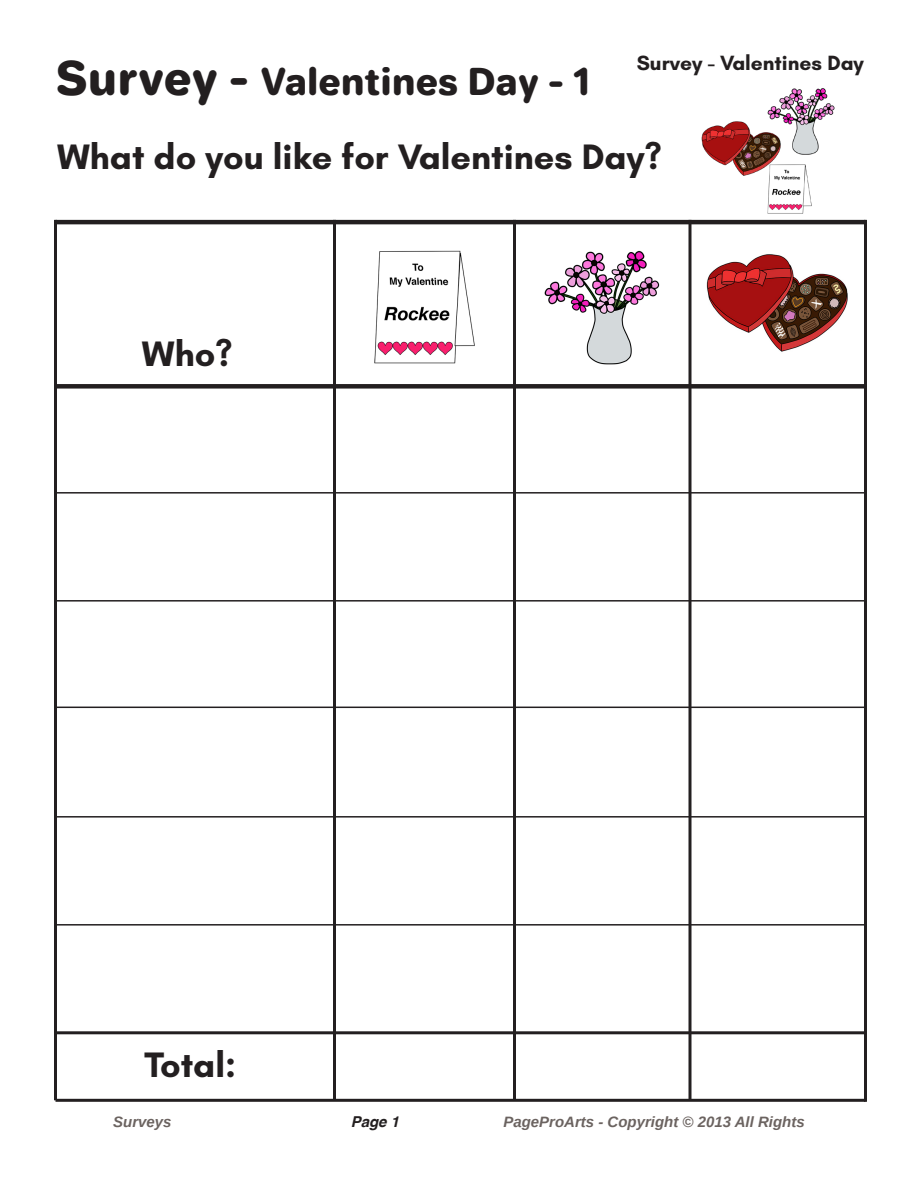
<style>
.page{position:relative;width:918px;height:1188px;background:#fff}
.page>*{position:absolute;margin:0;border:0;box-sizing:border-box;transform-origin:0 0}
.t1{font:700 36px "Glacial Indifference";color:#231f20}
.t2{font:36px "Jellee";color:#231f20}
.t3{font:700 21px "Glacial Indifference";color:#231f20}
.t4{font:italic 700 15px "Liberation Sans";color:#6b6360}
.t5{font:italic 700 15px "Helvetica";color:#231f20}
.s1{font-size:45px}
</style>
<div class="page">
<img style="left:706px;top:254px;width:142px;height:98px">
<img style="left:544px;top:250px;width:116px;height:115px">
<img style="left:374px;top:250px;width:101px;height:114px">
<hr style="left:56px;top:220px;width:810px;height:4px;background:#231f20">
<div style="left:56px;top:384px;width:810px;height:5px;background:#231f20"></div>
<hr style="left:56px;top:492px;width:810px;height:2px;background:#231f20">
<hr style="left:56px;top:600px;width:810px;height:2px;background:#231f20">
<hr style="left:56px;top:707px;width:810px;height:1px;background:#231f20">
<hr style="left:56px;top:816px;width:810px;height:2px;background:#231f20">
<hr style="left:56px;top:924px;width:810px;height:2px;background:#231f20">
<hr style="left:56px;top:1031px;width:810px;height:3px;background:#231f20">
<hr style="left:56px;top:1099px;width:810px;height:3px;background:#231f20">
<hr style="left:333px;top:220px;width:3px;height:880px;background:#231f20">
<hr style="left:513px;top:220px;width:3px;height:880px;background:#231f20">
<svg style="left:688px;top:224px;width:4px;height:875px;background:#585556"></svg>
<hr style="left:864px;top:220px;width:3px;height:882px;background:#231f20">
<hr style="left:54px;top:220px;width:3px;height:880px;background:#231f20">
<img style="left:701px;top:88px;width:134px;height:126px">
<p class="t2" style="left:56px;top:57px;width:537px"><span class="s1">Survey -</span> Valentines Day - 1</p>
<h2 class="t3" style="left:637px;top:50px;width:229px">Survey - Valentines Day</h2>
<p class="t1" style="left:57px;top:135px;width:606px">What do you like for Valentines Day?</p>
<p class="t1" style="left:142px;top:331px;width:93px">Who?</p>
<p class="t1" style="left:144px;top:1042px;width:93px">Total:</p>
<p class="t4" style="left:113px;top:1112px;width:60px">Surveys</p>
<p class="t5" style="left:351px;top:1109px;width:50px">Page 1</p>
<p class="t4" style="left:503px;top:1112px;width:303px">PageProArts - Copyright © 2013 All Rights</p>
</div>
